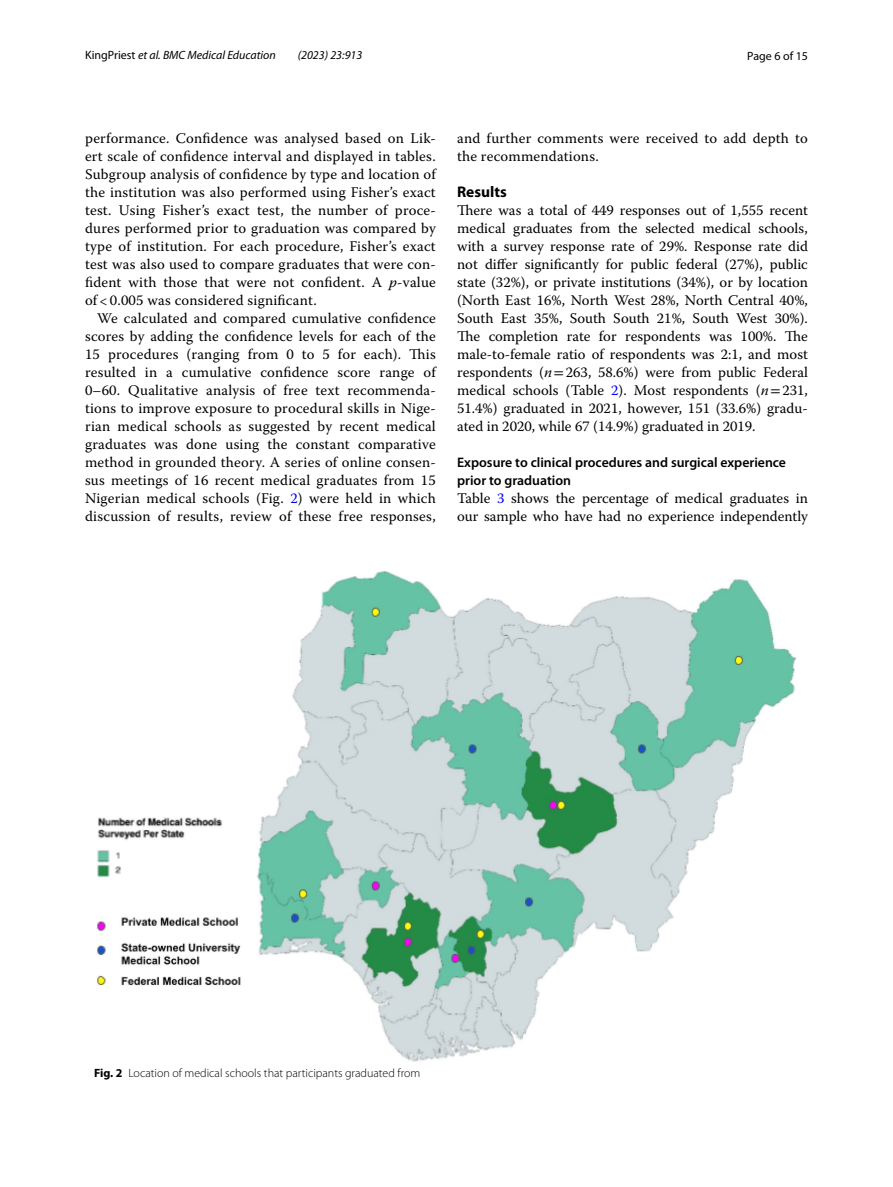
<style>
.page{position:relative;width:893px;height:1187px;background:#fff}
.page>*{position:absolute;margin:0;border:0;box-sizing:border-box;transform-origin:0 0}
.t1{font:700 15.45px "Myriad Pro";color:#000}
.t2{font:14.7px/18px "Warnock Pro";letter-spacing:.01em;color:#000;text-align:justify}
.t3{font:600 13.8px/18px "Myriad Pro";color:#000}
.t4{font:300 12px "Myriad Pro";color:#000}
.t5{font:italic 12px "Myriad Pro";color:#000}
.t6{font:12px "Myriad Pro";color:#000}
.s1{font-style:normal}
.s2{font-style:italic}
.s3{color:#00f}
.s4{font-family:"STIX"}
.s5{font-weight:700}
</style>
<div class="page">
<img style="left:97px;top:571px;width:700px;height:491px">
<p class="t5" style="left:85px;top:48px;width:192px"><span class="s1">KingPriest</span> et al. BMC Medical Education</p>
<p class="t5" style="left:298px;top:48px;width:66px">(2023) 23:913</p>
<p class="t6" style="left:747px;top:48px;width:62px">Page 6 of 15</p>
<p class="t2" style="left:85px;top:128px;width:352px">performance. Confidence was analysed based on Lik&shy;ert scale of confidence interval and displayed in tables.<br>Subgroup analysis of confidence by type and location of the institution was also performed using Fisher’s exact test. Using Fisher’s exact test, the number of proce&shy;dures performed prior to graduation was compared by type of institution. For each procedure, Fisher’s exact test was also used to compare graduates that were con&shy;fident with those that were not confident. A <span class="s2">p</span>-value of &lt; 0.005 was considered significant.</p>
<p class="t2" style="left:85px;top:308px;width:352px;text-indent:12px">We calculated and compared cumulative confidence scores by adding the confidence levels for each of the 15 procedures (ranging from 0 to 5 for each). This resulted in a cumulative confidence score range of 0–60. Qualitative analysis of free text recommenda&shy;tions to improve exposure to procedural skills in Nige&shy;rian medical schools as suggested by recent medical graduates was done using the constant comparative method in grounded theory. A series of online consen&shy;sus meetings of 16 recent medical graduates from 15<br>Nigerian medical schools (Fig. <span class="s3">2</span>) were held in which discussion of results, review of these free responses,</p>
<p class="t2" style="left:457px;top:128px;width:352px">and further comments were received to add depth to the recommendations.</p>
<p class="t1" style="left:457px;top:181px;width:51px">Results</p>
<p class="t2" style="left:457px;top:200px;width:352px">There was a total of 449 responses out of 1,555 recent medical graduates from the selected medical schools, with a survey response rate of 29%. Response rate did not differ significantly for public federal (27%), public state (32%), or private institutions (34%), or by location (North East 16%, North West 28%, North Central 40%, South East 35%, South South 21%, South West 30%).<br>The completion rate for respondents was 100%. The male-to-female ratio of respondents was 2:1, and most respondents (<span class="s2">n</span><span class="s4">=</span>263, 58.6%) were from public Federal medical schools (Table <span class="s3">2</span>). Most respondents (<span class="s2">n</span><span class="s4">=</span>231, 51.4%) graduated in 2021, however, 151 (33.6%) gradu&shy;ated in 2020, while 67 (14.9%) graduated in 2019.</p>
<p class="t3" style="left:457px;top:453px;width:330px">Exposure to clinical procedures and surgical experience prior to graduation</p>
<p class="t2" style="left:457px;top:488px;width:352px">Table <span class="s3">3</span> shows the percentage of medical graduates in our sample who have had no experience independently</p>
<p class="t4" style="left:94px;top:1066px;width:328px"><span class="s5">Fig. 2</span> Location of medical schools that participants graduated from</p>
</div>
